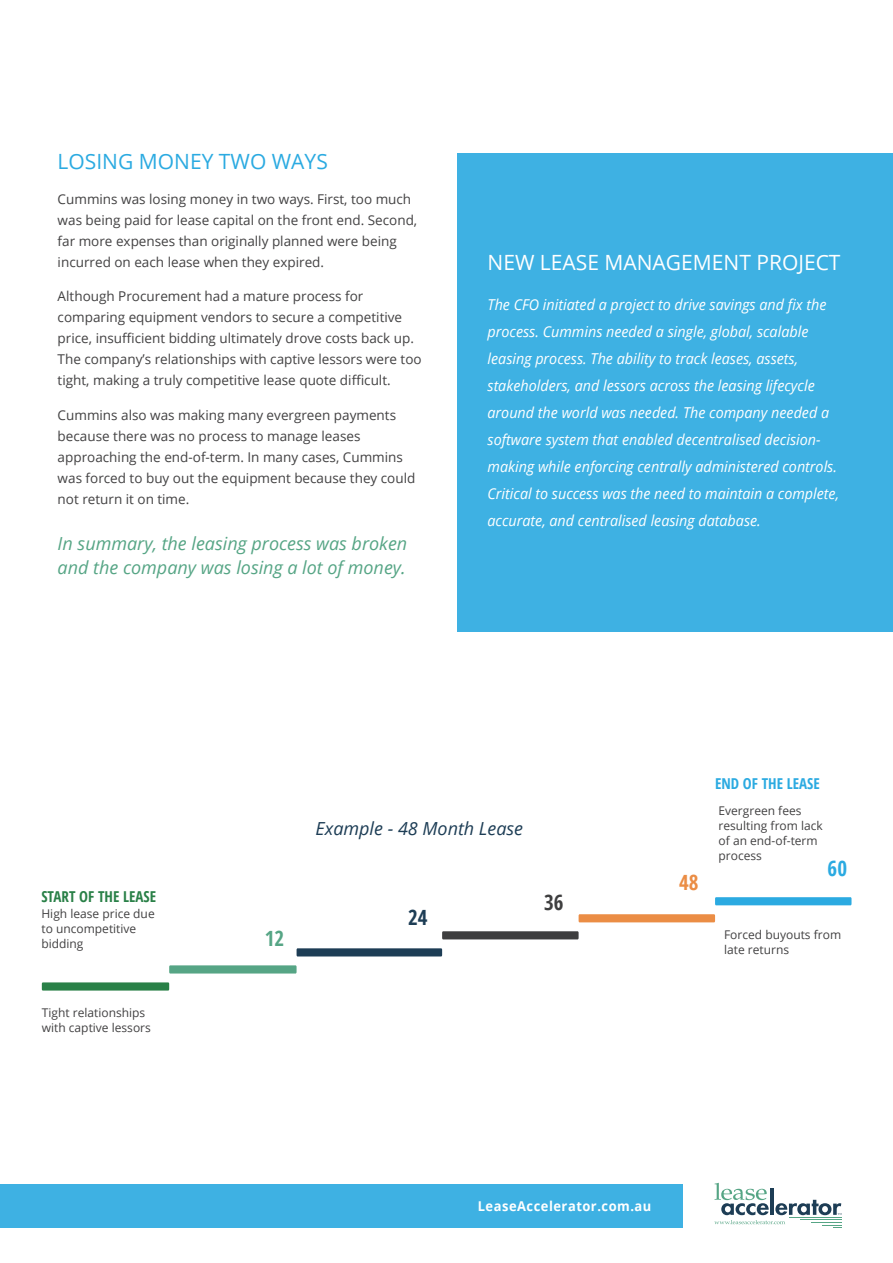
<style>
.page{position:relative;width:893px;height:1263px;background:#fff}
.page>*{position:absolute;margin:0;border:0;box-sizing:border-box;transform-origin:0 0}
.t1{font:21px "Open Sans";color:#fff}
.t2{font:21px "Open Sans";color:#2baae1}
.t3{font:700 condensed 21px "Open Sans";color:#56a585}
.t4{font:700 condensed 21px "Open Sans";color:#1d3d55}
.t5{font:700 condensed 21px "Open Sans";color:#3e3e3f}
.t6{font:700 condensed 21px "Open Sans";color:#eb8d45}
.t7{font:700 condensed 21px "Open Sans";color:#2baae1}
.t8{font:italic 18px/24px "Open Sans";color:#56a585}
.t9{font:italic 18px "Open Sans";color:#1d3d55}
.t10{font:italic 15px/27px "Open Sans";color:#fff;scale:.96 1}
.t11{font:700 condensed 15px "Open Sans";color:#298047}
.t12{font:700 condensed 15px "Open Sans";color:#2baae1}
.t13{font:13.5px/21px "Open Sans";color:#424142}
.t14{font:700 13.5px "Open Sans";letter-spacing:.04em;color:#fff;scale:.96 1}
.t15{font:12px/15px "Open Sans";color:#424142}
</style>
<div class="page">
<div style="left:0;top:1185px;width:683px;height:43px;background:#3eb1e3"></div>
<svg style="left:714px;top:1183px;width:128px;height:45px"></svg>
<hr style="left:811px;top:1222px;width:30px;height:1px;background:#56a585">
<hr style="left:800px;top:1219px;width:41px;height:1px;background:#56a585">
<hr style="left:789px;top:1217px;width:52px;height:1px;background:#56a585">
<div style="left:457px;top:153px;width:436px;height:479px;background:#3eb1e3"></div>
<div style="left:42px;top:982px;width:127px;height:8px;background:#298047"></div>
<div style="left:169px;top:965px;width:128px;height:8px;background:#56a585"></div>
<div style="left:297px;top:948px;width:145px;height:8px;background:#1d3d55"></div>
<div style="left:442px;top:931px;width:137px;height:8px;background:#3e3e3f"></div>
<div style="left:579px;top:914px;width:136px;height:8px;background:#eb8d45"></div>
<div style="left:715px;top:897px;width:136px;height:8px;background:#2baae1"></div>
<h1 class="t2" style="left:58px;top:147px;width:272px">LOSING MONEY TWO WAYS</h1>
<p class="t13" style="left:58px;top:188px;width:361px">Cummins was losing money in two ways. First, too much was being paid for lease capital on the front end. Second, far more expenses than originally planned were being incurred on each lease when they expired.</p>
<p class="t13" style="left:58px;top:286px;width:366px">Although Procurement had a mature process for comparing equipment vendors to secure a competitive price, insufficient bidding ultimately drove costs back up.<br>The company’s relationships with captive lessors were too tight, making a truly competitive lease quote difficult.</p>
<p class="t13" style="left:58px;top:404px;width:359px">Cummins also was making many evergreen payments because there was no process to manage leases approaching the end-of-term. In many cases, Cummins was forced to buy out the equipment because they could not return it on time.</p>
<h2 class="t8" style="left:58px;top:531px;width:351px">In summary, the leasing process was broken and the company was losing a lot of money.</h2>
<h1 class="t1" style="left:487px;top:247px;width:354px">NEW LEASE MANAGEMENT PROJECT</h1>
<p class="t10" style="left:487px;top:291px;width:368px">The CFO initiated a project to drive savings and fix the process. Cummins needed a single, global, scalable leasing process. The ability to track leases, assets, stakeholders, and lessors across the leasing lifecycle around the world was needed. The company needed a software system that enabled decentralised decision&shy;making while enforcing centrally administered controls.<br>Critical to success was the need to maintain a complete, accurate, and centralised leasing database.</p>
<p class="t12" style="left:715px;top:773px;width:106px">END OF THE LEASE</p>
<p class="t11" style="left:41px;top:886px;width:116px">START OF THE LEASE</p>
<p class="t15" style="left:41px;top:906px;width:115px">High lease price due to uncompetitive bidding</p>
<p class="t15" style="left:42px;top:1005px;width:111px">Tight relationships with captive lessors</p>
<h1 class="t3" style="left:265px;top:923px;width:21px">12</h1>
<h2 class="t9" style="left:316px;top:816px;width:209px">Example - 48 Month Lease</h2>
<h1 class="t4" style="left:408px;top:903px;width:21px">24</h1>
<h1 class="t5" style="left:544px;top:888px;width:21px">36</h1>
<h1 class="t6" style="left:679px;top:867px;width:21px">48</h1>
<p class="t15" style="left:718px;top:802px;width:106px">Evergreen fees resulting from lack of an end-of-term process</p>
<h1 class="t7" style="left:828px;top:853px;width:21px">60</h1>
<p class="t15" style="left:724px;top:927px;width:119px">Forced buyouts from late returns</p>
<p class="t14" style="left:478px;top:1196px;width:182px">LeaseAccelerator.com.au</p>
</div>
